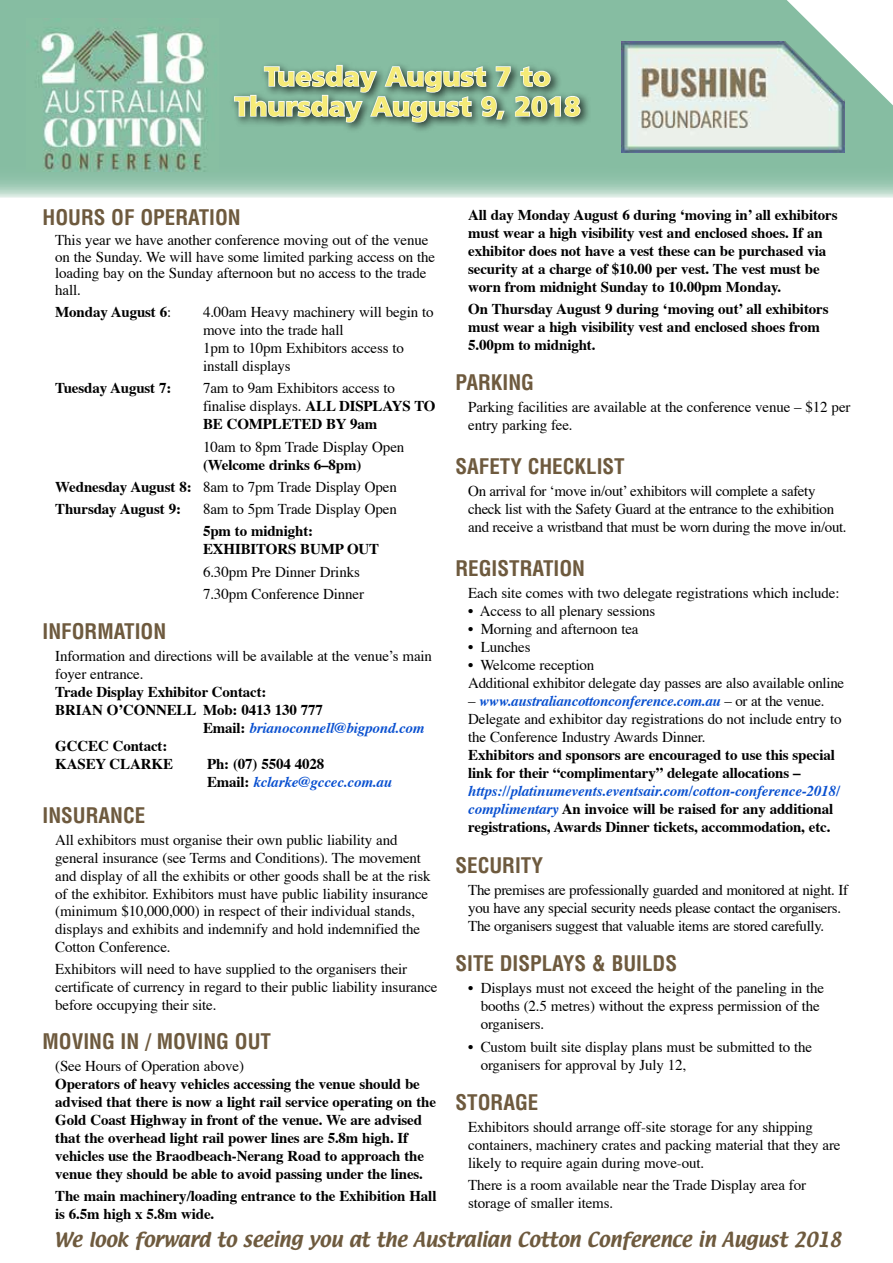
<style>
.page{position:relative;width:893px;height:1263px;background:#fff}
.page>*{position:absolute;margin:0;border:0;box-sizing:border-box;transform-origin:0 0}
.t1{font:900 27px/30px "Frutiger";color:#f5eb77;text-align:center}
.t2{font:700 condensed 21px "Helvetica";color:#6e5a3e}
.t3{font:18px "Textile";letter-spacing:-.01em;color:#6e5a3e}
.t4{font:15px/18px "Times";letter-spacing:-.01em;color:#000}
.t5{font:700 15px/18px "Times";letter-spacing:-.01em;color:#000}
.t6{font:italic 700 15px "Times";letter-spacing:-.01em;color:#0950d0}
.s1{font-weight:400}
.s2{font-weight:700}
.s3{font-style:normal;color:#000}
.s4{font-style:italic;color:#0950d0}
.s5{font-weight:700;font-style:italic;color:#0950d0}
</style>
<div class="page">
<svg style="left:0;top:0;width:893px;height:198px;background:#8fc2a9"></svg>
<div style="left:229px;top:61px;width:363px;height:72px;background:#000;opacity:.75"></div>
<svg style="left:233px;top:61px;width:348px;height:62px;background:#85a897"></svg>
<img style="left:27px;top:19px;width:191px;height:152px">
<div style="left:608px;top:34px;width:276px;height:134px;background:#86bda2"></div>
<img style="left:621px;top:42px;width:223px;height:110px">
<svg style="left:787px;top:0;width:106px;height:105px"></svg>
<h1 class="t1" style="left:234px;top:61px;width:348px">Tuesday August 7 to<br>Thursday August 9, 2018</h1>
<h2 class="t2" style="left:43px;top:204px;width:200px">HOURS OF OPERATION</h2>
<p class="t4" style="left:55px;top:233px;width:381px;line-height:16.5px">This year we have another conference moving out of the venue on the Sunday. We will have some limited parking access on the loading bay on the Sunday afternoon but no access to the trade hall.</p>
<p class="t5" style="left:55px;top:304px;width:118px">Monday August 6<span class="s1">:</span></p>
<p class="t4" style="left:203px;top:304px;width:232px">4.00am Heavy machinery will begin to move into the trade hall<br>1pm to 10pm Exhibitors access to install displays</p>
<p class="t5" style="left:55px;top:380px;width:118px">Tuesday August 7:</p>
<p class="t4" style="left:203px;top:380px;width:234px">7am to 9am Exhibitors access to finalise displays. <span class="s2">ALL DISPLAYS TO<br>BE COMPLETED BY 9am</span></p>
<p class="t4" style="left:203px;top:438px;width:203px">10am to 8pm Trade Display Open</p>
<p class="t5" style="left:55px;top:454px;width:343px;line-height:22.2px;text-indent:148px">(Welcome drinks 6–8pm)<br>Wednesday August 8: <span class="s1">8am to 7pm Trade Display Open<br></span>Thursday August 9:</p>
<p class="t4" style="left:203px;top:501px;width:195px">8am to 5pm Trade Display Open</p>
<p class="t5" style="left:203px;top:523px;width:178px">5pm to midnight:<br>EXHIBITORS BUMP OUT</p>
<p class="t4" style="left:203px;top:561px;width:163px;line-height:22.2px">6.30pm Pre Dinner Drinks<br>7.30pm Conference Dinner</p>
<h2 class="t2" style="left:43px;top:618px;width:125px">INFORMATION</h2>
<p class="t4" style="left:55px;top:648px;width:378px">Information and directions will be available at the venue’s main foyer entrance.</p>
<p class="t5" style="left:55px;top:684px;width:213px">Trade Display Exhibitor Contact:</p>
<p class="t5" style="left:55px;top:702px;width:269px">BRIAN O’CONNELL Mob: 0413 130 777</p>
<p class="t6" style="left:203px;top:718px;width:223px"><span class="s3">Email:</span> brianoconnell@bigpond.com</p>
<p class="t5" style="left:55px;top:738px;width:114px">GCCEC Contact:</p>
<p class="t5" style="left:55px;top:756px;width:119px">KASEY CLARKE</p>
<p class="t5" style="left:207px;top:756px;width:187px">Ph: (07) 5504 4028<br>Email: <span class="s4">kclarke@gccec.com.au</span></p>
<h2 class="t2" style="left:43px;top:802px;width:104px">INSURANCE</h2>
<p class="t4" style="left:55px;top:832px;width:377px">All exhibitors must organise their own public liability and general insurance (see Terms and Conditions). The movement and display of all the exhibits or other goods shall be at the risk of the exhibitor. Exhibitors must have public liability insurance (minimum $10,000,000) in respect of their individual stands, displays and exhibits and indemnify and hold indemnified the Cotton Conference.</p>
<p class="t4" style="left:55px;top:961px;width:384px">Exhibitors will need to have supplied to the organisers their certificate of currency in regard to their public liability insurance before occupying their site.</p>
<h2 class="t2" style="left:43px;top:1029px;width:230px">MOVING IN / MOVING OUT</h2>
<p class="t4" style="left:55px;top:1058px;width:190px">(See Hours of Operation above)</p>
<p class="t5" style="left:55px;top:1076px;width:382px">Operators of heavy vehicles accessing the venue should be advised that there is now a light rail service operating on the Gold Coast Highway in front of the venue. We are advised that the overhead light rail power lines are 5.8m high. If vehicles use the Braodbeach-Nerang Road to approach the venue they should be able to avoid passing under the lines.</p>
<p class="t5" style="left:55px;top:1187px;width:383px">The main machinery/loading entrance to the Exhibition Hall is 6.5m high x 5.8m wide.</p>
<p class="t5" style="left:468px;top:206px;width:371px">All day Monday August 6 during ‘moving in’ all exhibitors must wear a high visibility vest and enclosed shoes. If an exhibitor does not have a vest these can be purchased via security at a charge of $10.00 per vest. The vest must be worn from midnight Sunday to 10.00pm Monday.</p>
<p class="t5" style="left:468px;top:300px;width:362px">On Thursday August 9 during ‘moving out’ all exhibitors must wear a high visibility vest and enclosed shoes from<br>5.00pm to midnight.</p>
<h2 class="t2" style="left:455px;top:369px;width:80px">PARKING</h2>
<p class="t4" style="left:468px;top:399px;width:384px">Parking facilities are available at the conference venue – $12 per entry parking fee.</p>
<h2 class="t2" style="left:455px;top:453px;width:171px">SAFETY CHECKLIST</h2>
<p class="t4" style="left:468px;top:483px;width:380px">On arrival for ‘move in/out’ exhibitors will complete a safety check list with the Safety Guard at the entrance to the exhibition and receive a wristband that must be worn during the move in/out.</p>
<h2 class="t2" style="left:455px;top:555px;width:131px">REGISTRATION</h2>
<p class="t4" style="left:468px;top:585px;width:373px">Each site comes with two delegate registrations which include:</p>
<p class="t4" style="left:468px;top:603px;width:189px">• Access to all plenary sessions</p>
<p class="t4" style="left:468px;top:621px;width:172px">• Morning and afternoon tea</p>
<p class="t4" style="left:468px;top:639px;width:64px">• Lunches</p>
<p class="t4" style="left:468px;top:657px;width:377px">• Welcome reception<br>Additional exhibitor delegate day passes are also available online</p>
<p class="t4" style="left:468px;top:693px;width:375px">– <span class="s5">www.australiancottonconference.com.au</span> – or at the venue.<br>Delegate and exhibitor day registrations do not include entry to the Conference Industry Awards Dinner.</p>
<p class="t5" style="left:468px;top:747px;width:368px">Exhibitors and sponsors are encouraged to use this special link for their “complimentary” delegate allocations –</p>
<p class="t5" style="left:468px;top:783px;width:374px"><span class="s4">https://platinumevents.eventsair.com/cotton-conference-2018/ complimentary</span> An invoice will be raised for any additional registrations, Awards Dinner tickets, accommodation, etc.</p>
<h2 class="t2" style="left:455px;top:852px;width:89px">SECURITY</h2>
<p class="t4" style="left:468px;top:881px;width:381px">The premises are professionally guarded and monitored at night. If you have any special security needs please contact the organisers.<br>The organisers suggest that valuable items are stored carefully.</p>
<h2 class="t2" style="left:455px;top:951px;width:223px">SITE DISPLAYS &amp; BUILDS</h2>
<p class="t4" style="left:481px;top:980px;width:345px;text-indent:-12px">• Displays must not exceed the height of the paneling in the booths (2.5 metres) without the express permission of the organisers.</p>
<p class="t4" style="left:481px;top:1038px;width:333px;text-indent:-12px">• Custom built site display plans must be submitted to the organisers for approval by July 12,</p>
<h2 class="t2" style="left:455px;top:1089px;width:84px">STORAGE</h2>
<p class="t4" style="left:468px;top:1119px;width:374px">Exhibitors should arrange off-site storage for any shipping containers, machinery crates and packing material that they are likely to require again during move-out.</p>
<p class="t4" style="left:468px;top:1177px;width:339px">There is a room available near the Trade Display area for storage of smaller items.</p>
<p class="t3" style="left:54px;top:1227px;width:789px">We look forward to seeing you at the Australian Cotton Conference in August 2018</p>
</div>
